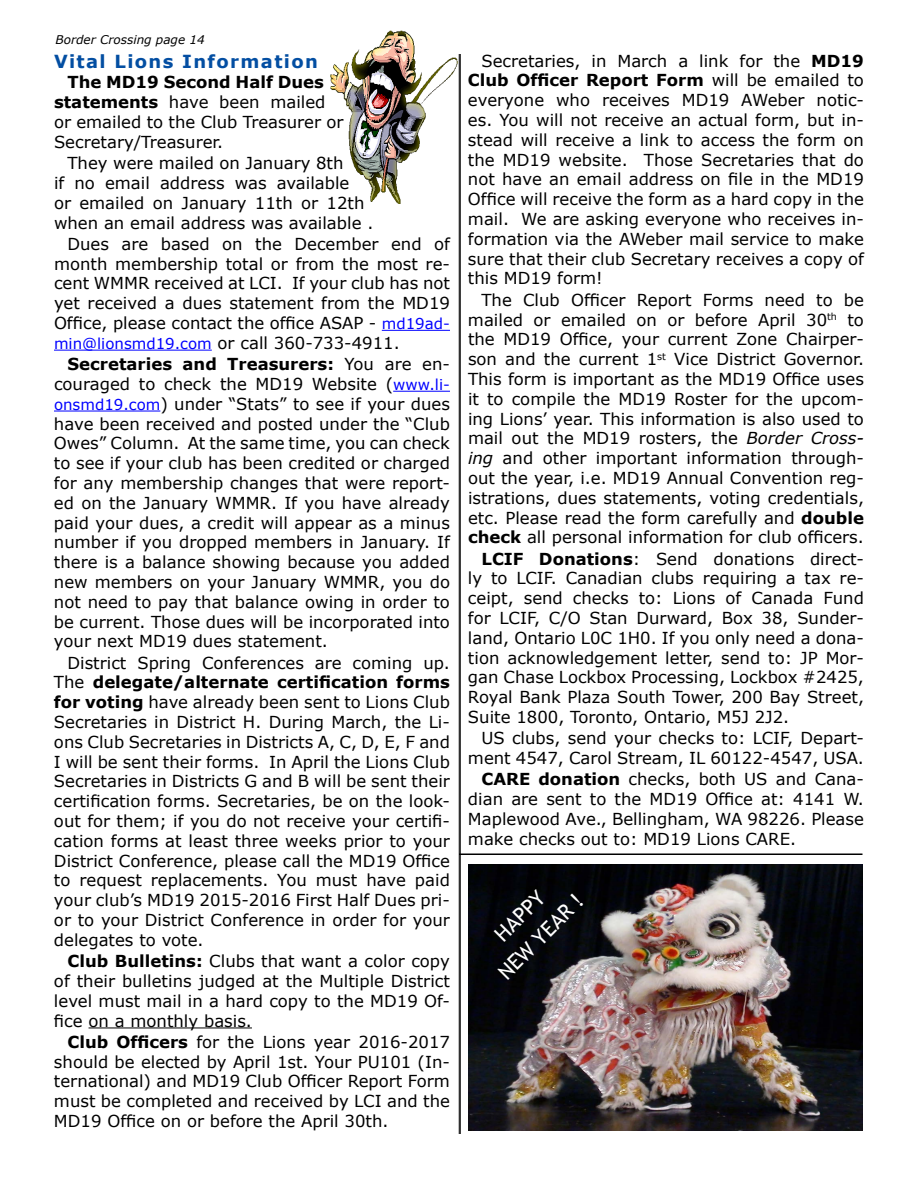
<style>
.page{position:relative;width:918px;height:1188px;background:#fff}
.page>*{position:absolute;margin:0;border:0;box-sizing:border-box;transform-origin:0 0}
.t1{font:21px/29.7px "Trebuchet MS";color:#fff;text-align:center}
.t2{font:700 18px "Verdana";letter-spacing:.075em;color:#034ea2}
.t3{font:16.5px/19.8px "Verdana";color:#000;text-align:justify}
.t4{font:italic 12px "Verdana";color:#000}
.s1{font-weight:700}
.s2{font-size:15px;color:#00f}
.s3{font-style:italic}
</style>
<div class="page">
<img style="left:330px;top:30px;width:129px;height:176px">
<hr style="left:460px;top:54px;width:1px;height:1080px;background:#000">
<hr style="left:459px;top:54px;width:1px;height:1080px;background:#000">
<hr style="left:459px;top:854px;width:403px;height:1px;background:#000">
<hr style="left:382px;top:330px;width:68px;height:1px;background:#00f">
<hr style="left:54px;top:350px;width:158px;height:1px;background:#00f">
<hr style="left:393px;top:391px;width:57px;height:1px;background:#00f">
<hr style="left:54px;top:411px;width:106px;height:1px;background:#00f">
<hr style="left:89px;top:1027px;width:163px;height:1px;background:#000">
<img style="left:468px;top:864px;width:394px;height:267px">
<p class="t4" style="left:56px;top:32px;width:151px">Border Crossing page 14</p>
<p class="t3" style="left:54px;top:73px;width:291px;text-align:left;text-indent:13px"><span class="s1">The MD19 Second Half Dues statements</span> have been mailed or emailed to the Club Treasurer or<br>Secretary/Treasurer.</p>
<p class="t3" style="left:54px;top:153px;width:321px;text-align:left;text-indent:14px">They were mailed on January 8th<br>if no email address was available<br>or emailed on January 11th or 12th when an email address was available .</p>
<p class="t3" style="left:54px;top:234px;width:398px;text-indent:13px">Dues are based on the December end of month membership total or from the most re&shy;cent WMMR received at LCI. If your club has not yet received a dues statement from the MD19<br>Office, please contact the office ASAP - <span class="s2">md19ad&shy;min@lionsmd19.com</span> or call 360-733-4911.</p>
<p class="t3" style="left:54px;top:354px;width:398px;text-indent:14px"><span class="s1">Secretaries and Treasurers:</span> You are en&shy;couraged to check the MD19 Website (<span class="s2">www.li&shy;onsmd19.com</span>) under “Stats” to see if your dues have been received and posted under the “Club Owes” Column. At the same time, you can check to see if your club has been credited or charged for any membership changes that were report&shy;ed on the January WMMR. If you have already paid your dues, a credit will appear as a minus number if you dropped members in January. If there is a balance showing because you added new members on your January WMMR, you do not need to pay that balance owing in order to be current. Those dues will be incorporated into your next MD19 dues statement.</p>
<p class="t3" style="left:54px;top:653px;width:398px;text-indent:13px">District Spring Conferences are coming up.<br>The <span class="s1">delegate/alternate certification forms for voting</span> have already been sent to Lions Club Secretaries in District H. During March, the Li&shy;ons Club Secretaries in Districts A, C, D, E, F and I will be sent their forms. In April the Lions Club Secretaries in Districts G and B will be sent their certification forms. Secretaries, be on the look&shy;out for them; if you do not receive your certifi&shy;cation forms at least three weeks prior to your District Conference, please call the MD19 Office to request replacements. You must have paid your club’s MD19 2015-2016 First Half Dues pri&shy;or to your District Conference in order for your delegates to vote.</p>
<p class="t3" style="left:54px;top:951px;width:398px;text-indent:13px"><span class="s1">Club Bulletins:</span> Clubs that want a color copy of their bulletins judged at the Multiple District level must mail in a hard copy to the MD19 Of&shy;fice on a monthly basis.</p>
<p class="t3" style="left:54px;top:1032px;width:398px;text-indent:13px"><span class="s1">Club Officers</span> for the Lions year 2016-2017 should be elected by April 1st. Your PU101 (In&shy;ternational) and MD19 Club Officer Report Form must be completed and received by LCI and the MD19 Office on or before the April 30th.</p>
<p class="t2" style="left:54px;top:50px;width:265px">Vital Lions Information</p>
<p class="t3" style="left:468px;top:51px;width:398px;text-indent:13px">Secretaries, in March a link for the <span class="s1">MD19<br>Club Officer Report Form</span> will be emailed to everyone who receives MD19 AWeber notic&shy;es. You will not receive an actual form, but in&shy;stead will receive a link to access the form on the MD19 website. Those Secretaries that do not have an email address on file in the MD19<br>Office will receive the form as a hard copy in the mail. We are asking everyone who receives in&shy;formation via the AWeber mail service to make sure that their club Secretary receives a copy of this MD19 form!</p>
<p class="t3" style="left:468px;top:290px;width:398px;text-indent:13px">The Club Officer Report Forms need to be mailed or emailed on or before April 30<sup>th</sup> to the MD19 Office, your current Zone Chairper&shy;son and the current 1<sup>st</sup> Vice District Governor.<br>This form is important as the MD19 Office uses it to compile the MD19 Roster for the upcom&shy;ing Lions’ year. This information is also used to mail out the MD19 rosters, the <span class="s3">Border Cross&shy;ing</span> and other important information through&shy;out the year, i.e. MD19 Annual Convention reg&shy;istrations, dues statements, voting credentials, etc. Please read the form carefully and <span class="s1">double check</span> all personal information for club officers.</p>
<p class="t3" style="left:468px;top:549px;width:398px;text-indent:14px"><span class="s1">LCIF Donations</span>: Send donations direct&shy;ly to LCIF. Canadian clubs requiring a tax re&shy;ceipt, send checks to: Lions of Canada Fund for LCIF, C/O Stan Durward, Box 38, Sunder&shy;land, Ontario L0C 1H0. If you only need a dona&shy;tion acknowledgement letter, send to: JP Mor&shy;gan Chase Lockbox Processing, Lockbox #2425, Royal Bank Plaza South Tower, 200 Bay Street, Suite 1800, Toronto, Ontario, M5J 2J2.</p>
<p class="t3" style="left:468px;top:729px;width:398px;text-align:right">US clubs, send your checks to: LCIF, Depart&shy;ment 4547, Carol Stream, IL 60122-4547, USA.</p>
<p class="t3" style="left:468px;top:770px;width:398px;text-indent:13px"><span class="s1">CARE donation</span> checks, both US and Cana&shy;dian are sent to the MD19 Office at: 4141 W.<br>Maplewood Ave., Bellingham, WA 98226. Please make checks out to: MD19 Lions CARE.</p>
<p class="t1" style="left:470px;top:944px;width:112px;rotate:-45deg">HAPPY<br>NEW YEAR !</p>
</div>
